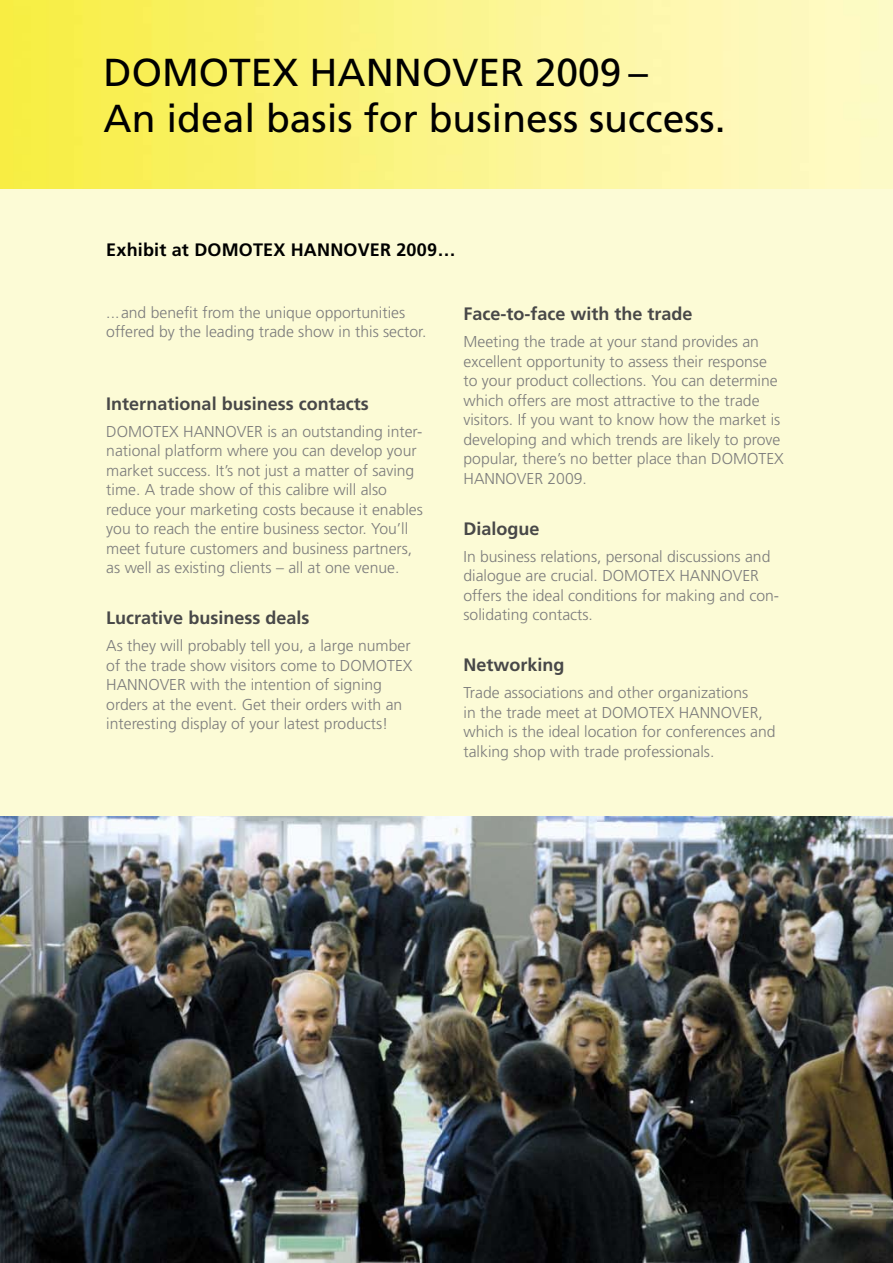
<style>
.page{position:relative;width:893px;height:1263px;background:#fff}
.page>*{position:absolute;margin:0;border:0;box-sizing:border-box;transform-origin:0 0}
.t1{font:39px/46.8px "Frutiger";color:#000}
.t2{font:700 18px "Frutiger";color:#484848}
.t3{font:700 18px "Frutiger";letter-spacing:.01em;color:#000}
.t4{font:300 15.75px/19.5px "Frutiger LT Std";color:#7c7c7c}
</style>
<div class="page">
<img style="left:0;top:0;width:893px;height:189px">
<div style="left:0;top:189px;width:893px;height:1074px;background:#fcfbd6"></div>
<img style="left:0;top:816px;width:893px;height:447px">
<h1 class="t1" style="left:104px;top:48px;width:623px">DOMOTEX HANNOVER 2009 –<br>An ideal basis for business success.</h1>
<p class="t3" style="left:106px;top:239px;width:350px">Exhibit at DOMOTEX HANNOVER 2009...</p>
<p class="t4" style="left:106px;top:303px;width:322px">...and benefit from the unique opportunities offered by the leading trade show in this sector.</p>
<p class="t2" style="left:106px;top:393px;width:264px">International business contacts</p>
<p class="t4" style="left:106px;top:421px;width:318px">DOMOTEX HANNOVER is an outstanding inter&shy;national platform where you can develop your market success. It’s not just a matter of saving time. A trade show of this calibre will also reduce your marketing costs because it enables you to reach the entire business sector. You’ll meet future customers and business partners, as well as existing clients – all at one venue.</p>
<p class="t2" style="left:106px;top:607px;width:205px">Lucrative business deals</p>
<p class="t4" style="left:106px;top:636px;width:308px">As they will probably tell you, a large number of the trade show visitors come to DOMOTEX HANNOVER with the intention of signing orders at the event. Get their orders with an interesting display of your latest products!</p>
<p class="t2" style="left:463px;top:303px;width:231px">Face-to-face with the trade</p>
<p class="t4" style="left:463px;top:332px;width:322px">Meeting the trade at your stand provides an excellent opportunity to assess their response to your product collections. You can determine which offers are most attractive to the trade visitors. If you want to know how the market is developing and which trends are likely to prove popular, there’s no better place than DOMOTEX HANNOVER 2009.</p>
<p class="t2" style="left:463px;top:518px;width:78px">Dialogue</p>
<p class="t4" style="left:463px;top:547px;width:317px">In business relations, personal discussions and dialogue are crucial. DOMOTEX HANNOVER offers the ideal conditions for making and con&shy;solidating contacts.</p>
<p class="t2" style="left:463px;top:654px;width:103px">Networking</p>
<p class="t4" style="left:463px;top:683px;width:314px">Trade associations and other organizations<br>in the trade meet at DOMOTEX HANNOVER, which is the ideal location for conferences and talking shop with trade professionals.</p>
</div>
